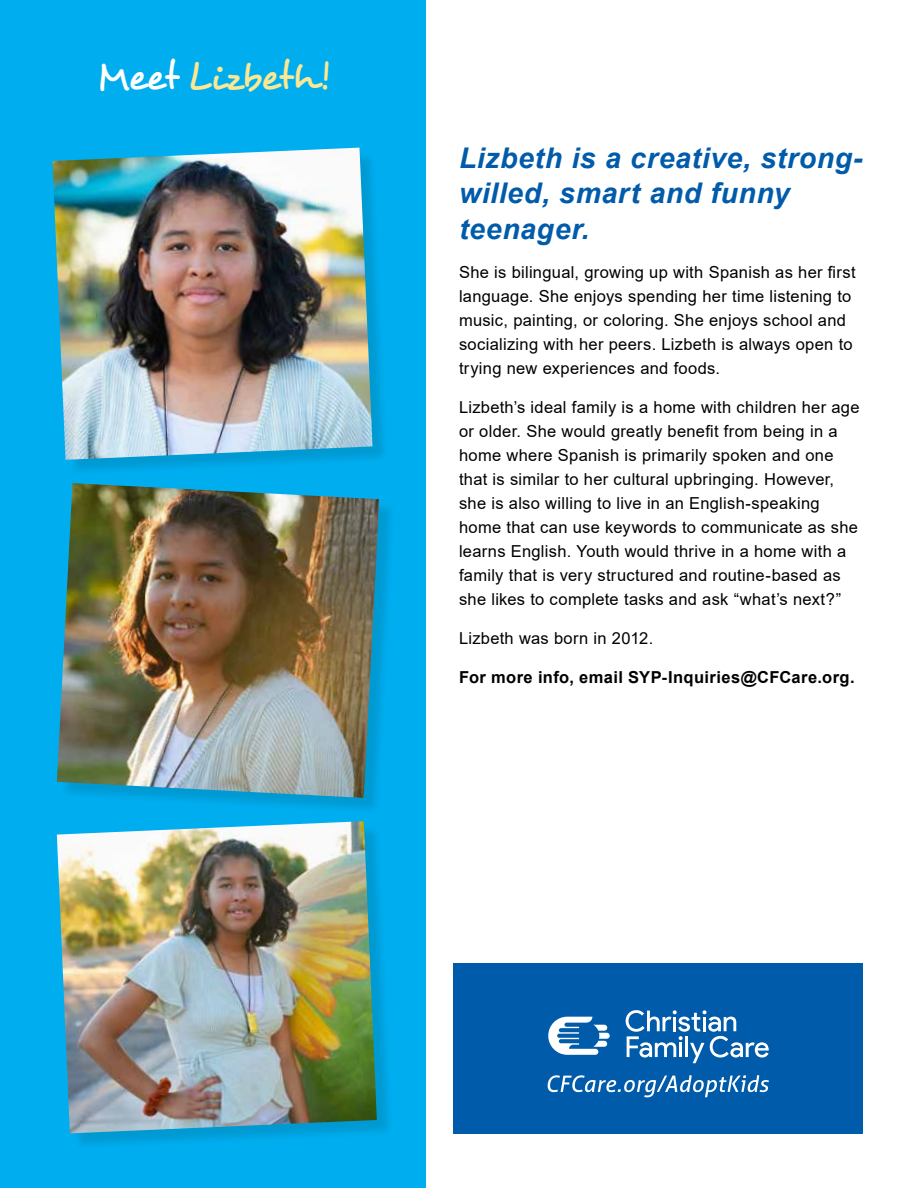
<style>
.page{position:relative;width:918px;height:1188px;background:#fff}
.page>*{position:absolute;margin:0;border:0;box-sizing:border-box;transform-origin:0 0}
.t1{font:40.5px "Desyrel";letter-spacing:-.02em;color:#fbe794}
.t2{font:italic 700 28.5px/35.2px "Arial";letter-spacing:.02em;color:#005baa}
.t3{font:16.5px/24px "Arial";letter-spacing:.02em;color:#000}
.t4{font:700 16.5px "Arial";letter-spacing:.025em;color:#000}
.s1{color:#fff}
</style>
<div class="page">
<div style="left:0;top:0;width:426px;height:1188px;background:#00aeef"></div>
<div style="left:55px;top:150px;width:335px;height:327px;background:#000;opacity:.12"></div>
<img style="left:52px;top:148px;width:321px;height:312px">
<div style="left:60px;top:486px;width:337px;height:329px;background:#000;opacity:.12"></div>
<img style="left:57px;top:483px;width:322px;height:315px">
<div style="left:60px;top:824px;width:334px;height:327px;background:#000;opacity:.12"></div>
<img style="left:57px;top:821px;width:320px;height:312px">
<div style="left:454px;top:963px;width:409px;height:171px;background:#005baa"></div>
<svg style="left:626px;top:1010px;width:143px;height:53px"></svg>
<svg style="left:548px;top:1017px;width:62px;height:38px"></svg>
<svg style="left:548px;top:1075px;width:221px;height:22px"></svg>
<h1 class="t1" style="left:96px;top:52px;width:234px"><span class="s1">Meet</span> Lizbeth!</h1>
<h2 class="t2" style="left:459px;top:142px;width:405px">Lizbeth is a creative, strong&shy;willed, smart and funny teenager.</h2>
<p class="t3" style="left:459px;top:260px;width:398px">She is bilingual, growing up with Spanish as her first language. She enjoys spending her time listening to music, painting, or coloring. She enjoys school and socializing with her peers. Lizbeth is always open to trying new experiences and foods.</p>
<p class="t3" style="left:459px;top:395px;width:402px">Lizbeth’s ideal family is a home with children her age or older. She would greatly benefit from being in a home where Spanish is primarily spoken and one that is similar to her cultural upbringing. However, she is also willing to live in an English-speaking home that can use keywords to communicate as she learns English. Youth would thrive in a home with a family that is very structured and routine-based as she likes to complete tasks and ask “what’s next?”</p>
<p class="t3" style="left:459px;top:626px;width:196px">Lizbeth was born in 2012.</p>
<p class="t4" style="left:459px;top:666px;width:397px">For more info, email SYP-Inquiries@CFCare.org.</p>
</div>
